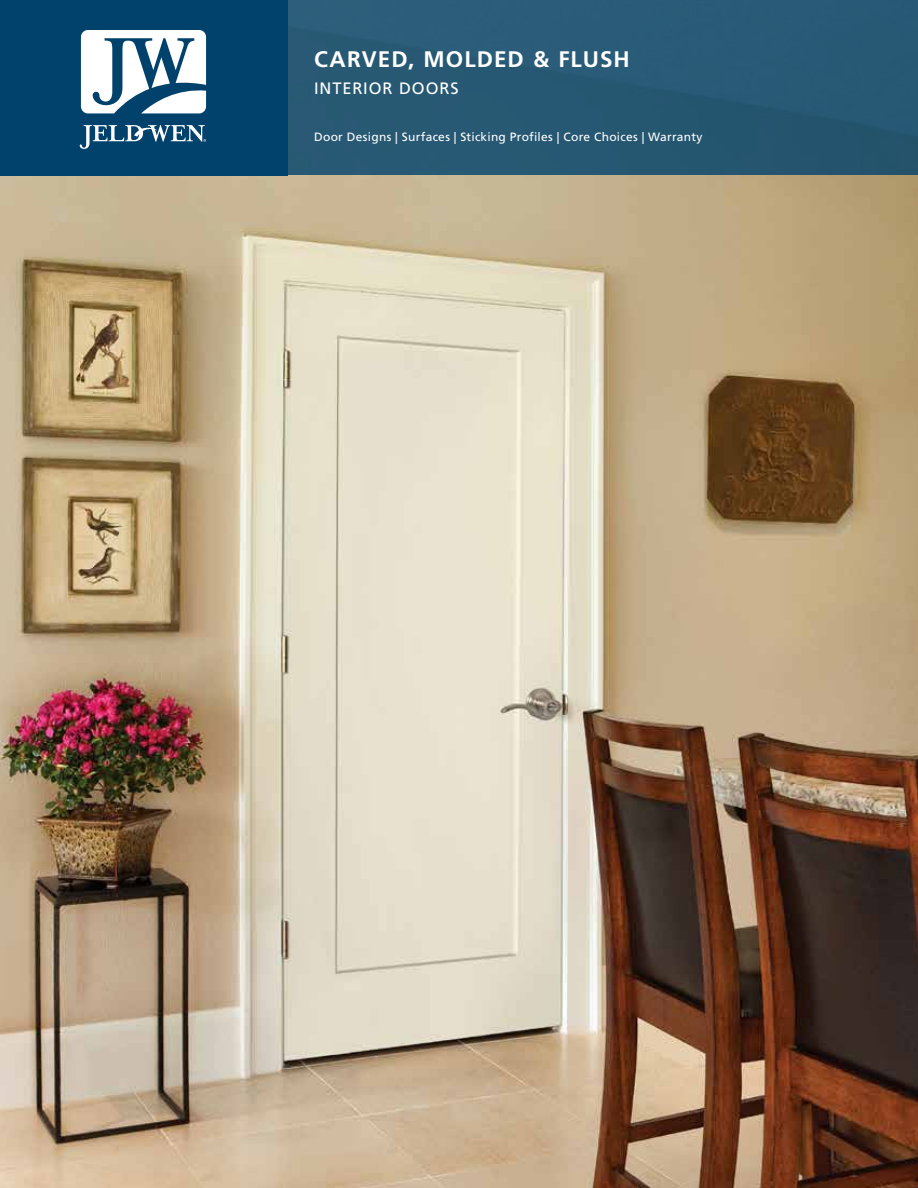
<style>
.page{position:relative;width:918px;height:1188px;background:#fff}
.page>*{position:absolute;margin:0;border:0;box-sizing:border-box;transform-origin:0 0}
.t1{font:700 22.5px "Frutiger LT Std";letter-spacing:.045em;color:#fff}
.t2{font:16.5px "Frutiger LT Std";letter-spacing:.055em;color:#fff}
.t3{font:12px "Frutiger LT Std";letter-spacing:.02em;color:#fff}
</style>
<div class="page">
<img style="left:0;top:176px;width:918px;height:1012px">
<svg style="left:0;top:0;width:918px;height:176px;fill:#275973"></svg>
<svg style="left:80px;top:123px;width:126px;height:26px"></svg>
<svg style="left:81px;top:30px;width:125px;height:83px"></svg>
<h1 class="t1" style="left:314px;top:46px;width:317px">CARVED, MOLDED &amp; FLUSH</h1>
<h2 class="t2" style="left:314px;top:78px;width:146px">interior doors</h2>
<p class="t3" style="left:314px;top:130px;width:390px">Door Designs | Surfaces | Sticking Profiles | Core Choices | Warranty</p>
</div>
